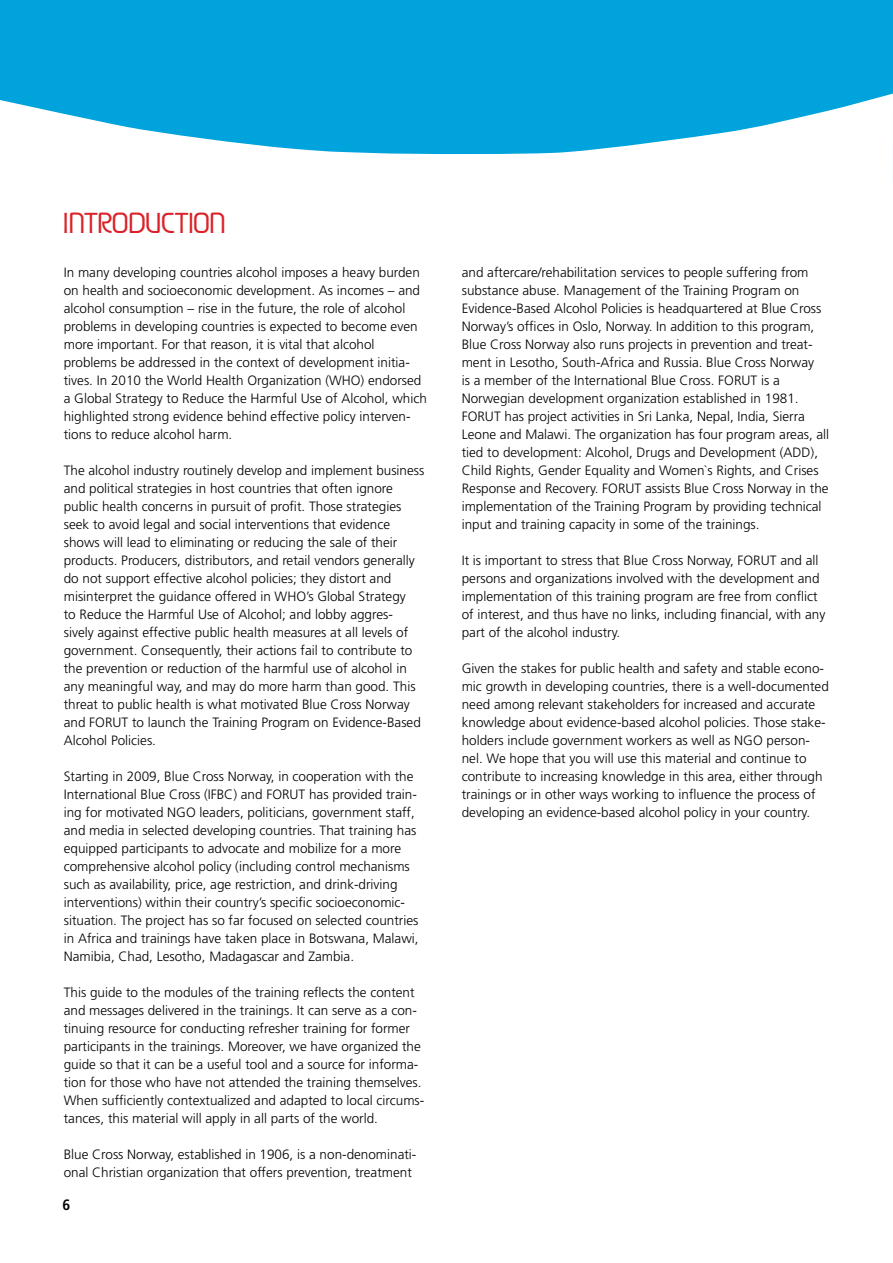
<style>
.page{position:relative;width:893px;height:1263px;background:#fff}
.page>*{position:absolute;margin:0;border:0;box-sizing:border-box;transform-origin:0 0}
.t1{font:25.5px "Prosper";color:#da2128}
.t2{font:700 condensed 15px "Frutiger";color:#000}
.t3{font:300 13.5px/18px "Frutiger";color:#000}
</style>
<div class="page">
<div style="left:0;top:0;width:893px;height:183px;background:#00a3db"></div>
<svg style="left:0;top:94px;width:893px;height:89px;fill:#fff"></svg>
<h1 class="t1" style="left:65px;top:207px;width:14px">INTRO</h1>
<h1 class="t1" style="left:130px;top:207px;width:59px">DUCTION</h1>
<p class="t3" style="left:64px;top:264px;width:365px">In many developing countries alcohol imposes a heavy burden on health and socioeconomic development. As incomes – and alcohol consumption – rise in the future, the role of alcohol problems in developing countries is expected to become even more important. For that reason, it is vital that alcohol problems be addressed in the context of development initia&shy;tives. In 2010 the World Health Organization (WHO) endorsed a Global Strategy to Reduce the Harmful Use of Alcohol, which highlighted strong evidence behind effective policy interven&shy;tions to reduce alcohol harm.</p>
<p class="t3" style="left:64px;top:462px;width:362px">The alcohol industry routinely develop and implement business and political strategies in host countries that often ignore public health concerns in pursuit of profit. Those strategies seek to avoid legal and social interventions that evidence shows will lead to eliminating or reducing the sale of their products. Producers, distributors, and retail vendors generally do not support effective alcohol policies; they distort and misinterpret the guidance offered in WHO’s Global Strategy<br>to Reduce the Harmful Use of Alcohol; and lobby aggres&shy;sively against effective public health measures at all levels of government. Consequently, their actions fail to contribute to the prevention or reduction of the harmful use of alcohol in any meaningful way, and may do more harm than good. This threat to public health is what motivated Blue C ross Norway and FORUT to launch the Training Program on Evidence-Based Alcohol Policies.</p>
<p class="t3" style="left:64px;top:768px;width:355px">Starting in 2009, Blue Cross Norway, in cooperation with the<br>International Blue Cross (IFBC) and FORUT has provided train&shy;ing for motivated NGO</p>
<p class="t3" style="left:64px;top:804px;width:356px;text-indent:136px">leaders, politicians, government staff, and media in selected developing countries. That training has equipped participants to advocate and mobilize for a more comprehensive alcohol policy (including control mechanisms such as availability, price, age restriction, and drink-driving interventions) within their country’s specific socioeconomic&shy;situation. The project has so far focused on selected countries in Africa and trainings have taken place in Botswana, Malawi, Namibia, Chad, Lesotho, Madagascar and Zambia.</p>
<p class="t3" style="left:64px;top:984px;width:362px">This guide to the modules of the training reflects the content and messages delivered in the trainings. It can serve as a con&shy;tinuing resource for conducting refresher training for former participants in the trainings. Moreover, we have organized the guide so that it can be a useful tool and a source for informa&shy;tion for those who have not attended the training themselves.<br>When sufficiently contextualized and adapted to local circums&shy;tances, this material will apply in all parts of the world.</p>
<p class="t3" style="left:64px;top:1146px;width:354px">Blue C ross Norway, established in 1906, is a non-denominati&shy;onal C hristian organization that offers prevention, treatment</p>
<p class="t2" style="left:63px;top:1196px;width:9px">6</p>
<p class="t3" style="left:462px;top:264px;width:369px">and aftercare/rehabilitation services to people suffering from substance abuse. Management of the Training Program on Evidence-Based Alcohol Policies is headquartered at Blue C ross Norway’s offices in Oslo, Norway. In addition to this program, Blue Cross Norway also runs projects in prevention and treat&shy;ment in Lesotho, South-Africa and Russia. Blue Cross Norway<br>is a member of the International Blue Cross. FORUT is a Norwegian development organization established in 1981.<br>FORUT has project activities in Sri Lanka, Nepal, India, Sierra Leone and Malawi. The organization has four program areas, all tied to development: Alcohol, Drugs and Development (ADD</p>
<p class="t3" style="left:462px;top:443px;width:368px;text-indent:349px">), Child Rights, Gender Equality and Women`s Rights, and C rises Response and Recovery. FORUT assists Blue Cross Norway in the implementation of the Training Program by providing technical input and training capacity in some of the trainings.</p>
<p class="t3" style="left:462px;top:551px;width:365px">It is important to stress that Blue Cross Norway, FORUT and all persons and organizations involved with the development and implementation of this training program are free from conflict of interest, and thus have no links, including financial, with any part of the alcohol industry.</p>
<p class="t3" style="left:462px;top:659px;width:369px">Given the stakes for public health and safety and stable econo&shy;mic growth in developing countries, there is a well-documented need among relevant stakeholders for increased and accurate knowledge about evidence-based alcohol policies. Those stake&shy;holders include government workers as well as NGO</p>
<p class="t3" style="left:462px;top:731px;width:362px;text-indent:305px">person&shy;nel. We hope that you will use this material and continue to contribute to increasing knowledge in this area, either through trainings or in other ways working to influence the process of developing an evidence-based alcohol policy in your country.</p>
</div>
